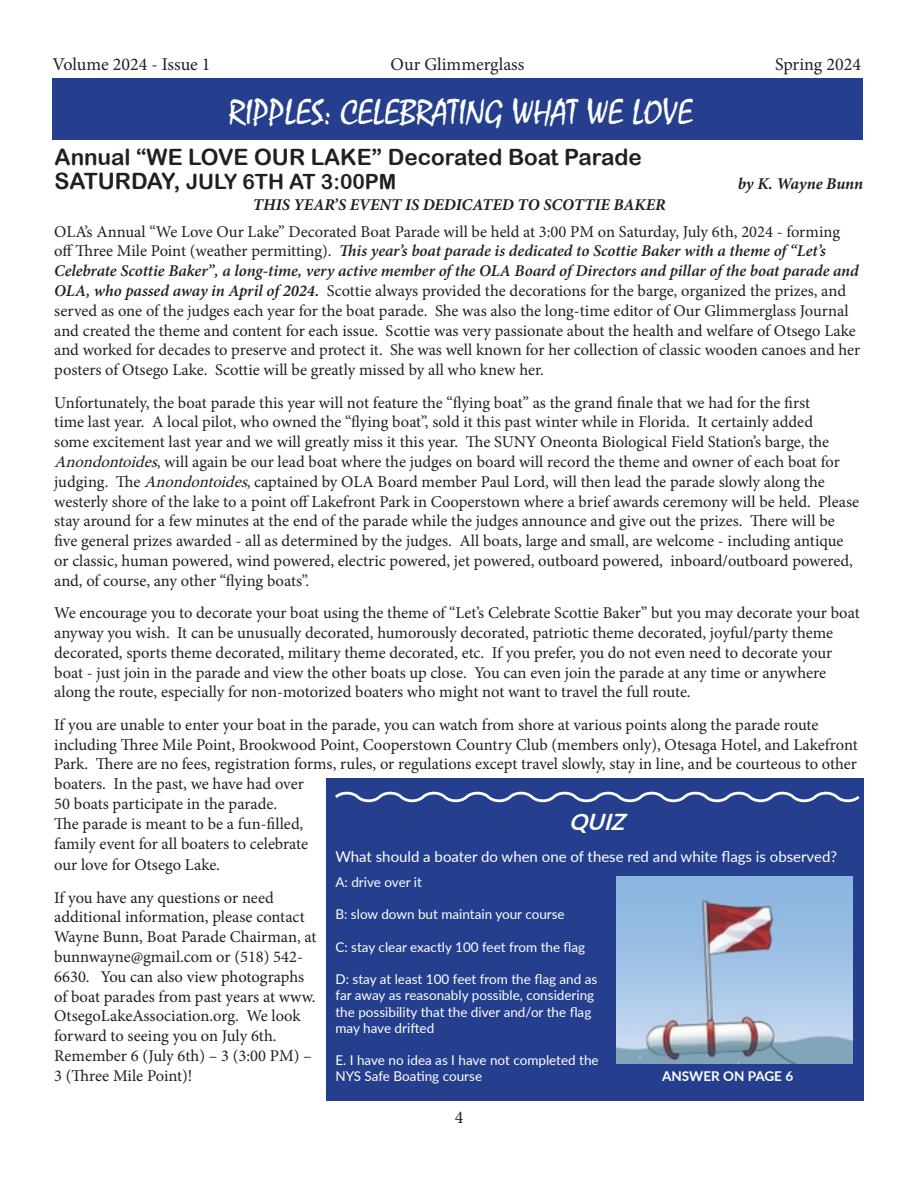
<style>
.page{position:relative;width:918px;height:1188px;background:#fff}
.page>*{position:absolute;margin:0;border:0;box-sizing:border-box;transform-origin:0 0}
.t1{font:36px "Mistral";color:#fff}
.byline{font:22.5px "Arial Rounded MT Bold";color:#231f20}
.t2{font:italic 700 22.5px "Lato";color:#fff}
.byline-2{font:21px "Arial Rounded MT Bold";color:#231f20}
.t3{font:18px "Minion Pro";color:#231f20}
.t4{font:16.5px/19.8px "Minion Pro";color:#231f20}
.byline-3{font:italic 700 16.5px "Minion Pro";color:#231f20}
.t5{font:15px "Lato";color:#fff}
.t6{font:13.5px/16.2px "Lato";color:#fff}
.t7{font:700 13.5px "Lato";color:#fff}
.s1{font-size:22.5px}
.s2{font-weight:600;font-style:italic}
.s3{font-style:italic}
</style>
<div class="page">
<div style="left:326px;top:778px;width:538px;height:323px;background:#253f8e"></div>
<svg style="left:335px;top:791px;width:525px;height:12px"></svg>
<img style="left:616px;top:877px;width:237px;height:187px">
<div style="left:52px;top:79px;width:810px;height:61px;background:#253f8e"></div>
<p class="t3" style="left:52px;top:52px;width:160px">Volume 2024 - Issue 1</p>
<p class="t3" style="left:391px;top:52px;width:135px">Our Glimmerglass</p>
<p class="t3" style="left:775px;top:52px;width:87px">Spring 2024</p>
<p class="t1" style="left:228px;top:91px;width:466px">RIPPLES: CELEBRATING WHAT WE LOVE</p>
<p class="byline" style="left:55px;top:144px;width:589px">Annual “WE LOVE OUR LAKE” Decorated Boat Parade</p>
<p class="byline-2" style="left:55px;top:169px;width:343px"><span class="s1">SATURDAY,</span> JULY 6TH AT 3:00PM</p>
<p class="byline-3" style="left:738px;top:172px;width:127px">by K. Wayne Bunn</p>
<p class="byline-3" style="left:253px;top:193px;width:414px">THIS YEAR’S EVENT IS DEDICATED TO SCOTTIE BAKER</p>
<p class="t4" style="left:54px;top:221px;width:808px">OLA’s Annual “We Love Our Lake” Decorated Boat Parade will be held at 3:00 PM on Saturday, July 6th, 2024 - forming off Three Mile Point (weather permitting). <span class="s2">This year’s boat parade is dedicated to Scottie Baker with a theme of “Let’s Celebrate Scottie Baker”, a long-time, very active member of the OLA Board of Directors and pillar of the boat parade and OLA, who passed away in April of 2024.</span> Scottie always provided the decorations for the barge, organized the prizes, and served as one of the judges each year for the boat parade. She was also the long-time editor of Our Glimmerglass Journal and created the theme and content for each issue. Scottie was very passionate about the health and welfare of Otsego Lake and worked for decades to preserve and protect it. She was well known for her collection of classic wooden canoes and her posters of Otsego Lake. Scottie will be greatly missed by all who knew her.</p>
<p class="t4" style="left:54px;top:392px;width:807px">Unfortunately, the boat parade this year will not feature the “flying boat” as the grand finale that we had for the first<br>time last year. A local pilot, who owned the “flying boat”, sold it this past winter while in Florida. It certainly added<br>some excitement last year and we will greatly miss it this year. The SUNY Oneonta Biological Field Station’s barge, the <span class="s3">Anondontoides</span>, will again be our lead boat where the judges on board will record the theme and owner of each boat for judging. The <span class="s3">Anondontoides</span>, captained by OLA Board member Paul Lord, will then lead the parade slowly along the westerly shore of the lake to a point off Lakefront Park in Cooperstown where a brief awards ceremony will be held. Please stay around for a few minutes at the end of the parade while the judges announce and give out the prizes. There will be five general prizes awarded - all as determined by the judges. All boats, large and small, are welcome - including antique or classic, human powered, wind powered, electric powered, jet powered, outboard powered, inboard/outboard powered, and, of course, any other “flying boats”.</p>
<p class="t4" style="left:54px;top:603px;width:807px">We encourage you to decorate your boat using the theme of “Let’s Celebrate Scottie Baker” but you may decorate your boat anyway you wish. It can be unusually decorated, humorously decorated, patriotic theme decorated, joyful/party theme decorated, sports theme decorated, military theme decorated, etc. If you prefer, you do not even need to decorate your boat - just join in the parade and view the other boats up close. You can even join the parade at any time or anywhere along the route, especially for non-motorized boaters who might not want to travel the full route.</p>
<p class="t4" style="left:54px;top:715px;width:805px">If you are unable to enter your boat in the parade, you can watch from shore at various points along the parade route including Three Mile Point, Brookwood Point, Cooperstown Country Club (members only), Otesaga Hotel, and Lakefront Park. There are no fees, registration forms, rules, or regulations except travel slowly, stay in line, and be courteous to other boaters. In the past, we have had over<br>50 boats participate in the parade.<br>The parade is meant to be a fun-filled,<br>family event for all boaters to celebrate</p>
<p class="t4" style="left:54px;top:855px;width:167px">our love for Otsego Lake.</p>
<p class="t4" style="left:54px;top:888px;width:264px">If you have any questions or need additional information, please contact Wayne Bunn, Boat Parade Chairman, at bunnwayne@gmail.com or (518) 542- 6630. You can also view photographs of boat parades from past years at www.<br>OtsegoLakeAssociation.org. We look forward to seeing you on July 6th.<br>Remember 6 (July 6th) – 3 (3:00 PM) – 3 (Three Mile Point)!</p>
<p class="t2" style="left:569px;top:805px;width:65px">QUIZ</p>
<p class="t5" style="left:335px;top:846px;width:503px">What should a boater do when one of these red and white flags is observed?</p>
<p class="t6" style="left:335px;top:873px;width:88px">A: drive over it</p>
<p class="t6" style="left:335px;top:906px;width:231px">B: slow down but maintain your course</p>
<p class="t6" style="left:335px;top:938px;width:251px">C: stay clear exactly 100 feet from the flag</p>
<p class="t6" style="left:335px;top:971px;width:263px">D: stay at least 100 feet from the flag and as far away as reasonably possible, considering the possibility that the diver and/or the flag may have drifted</p>
<p class="t6" style="left:335px;top:1052px;width:265px">E. I have no idea as I have not completed the<br>NYS Safe Boating course</p>
<p class="t7" style="left:662px;top:1067px;width:133px">ANSWER ON PAGE 6</p>
<p class="t3" style="left:455px;top:1105px;width:10px">4</p>
</div>
